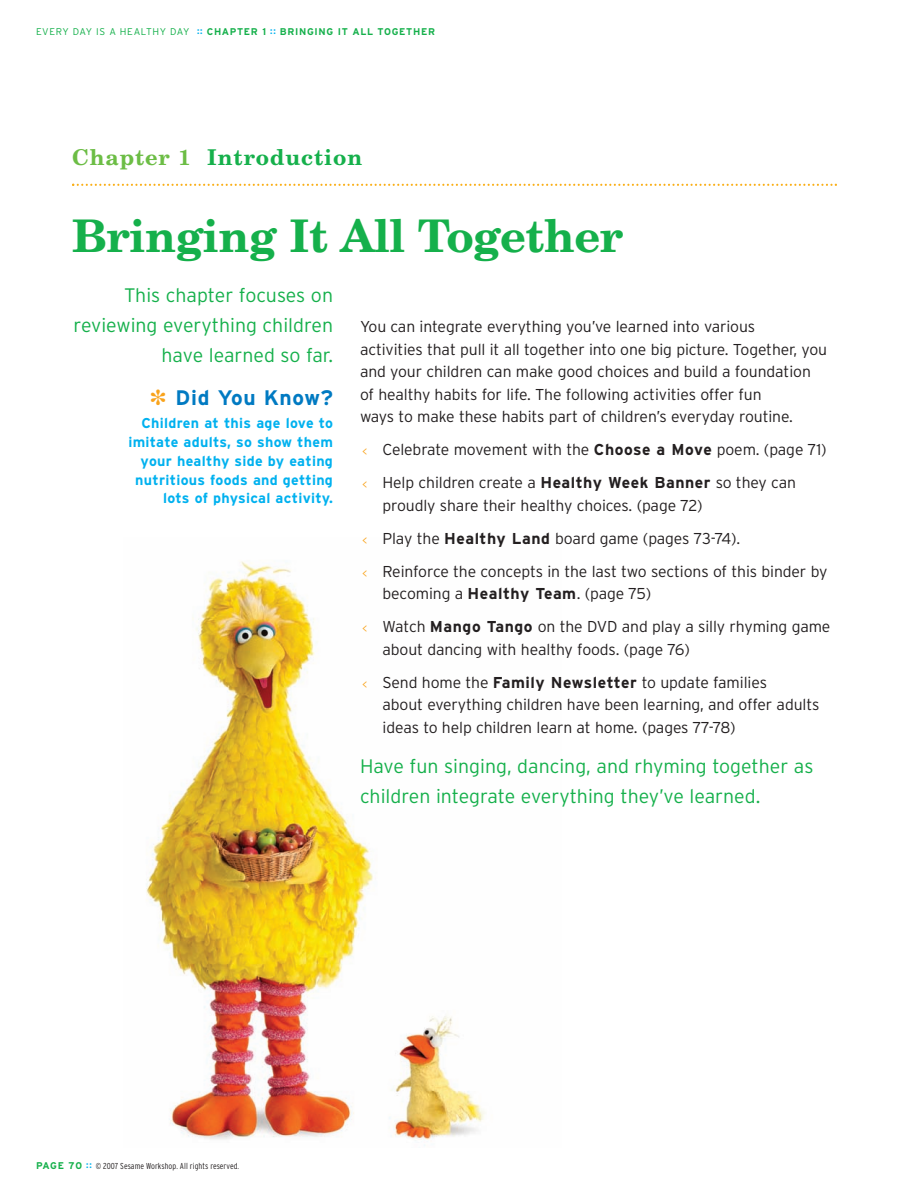
<style>
.page{position:relative;width:918px;height:1188px;background:#fff}
.page>*{position:absolute;margin:0;border:0;box-sizing:border-box;transform-origin:0 0}
.t1{font:700 45px "New Century Schlbk";letter-spacing:-.01em;color:#15b04b}
.t2{font:700 21.75px "New Century Schlbk";letter-spacing:.04em;color:#15b04b}
.t3{font:700 21px "Interstate";letter-spacing:.035em;color:#007ac2}
.t4{font:300 19.5px/30px "Interstate";color:#15b04b;text-align:right}
.t5{font:300 15.75px/22.5px "Interstate";letter-spacing:-.005em;color:#231f20}
.t6{font:700 14.25px/18.8px "Interstate";letter-spacing:.02em;color:#00b1ef;text-align:right}
.t7{font:700 9.75px "Interstate";letter-spacing:.07em;color:#15b04b}
.t8{font:300 condensed 8.7px "Interstate";letter-spacing:.005em;color:#231f20}
.s1{font-weight:300}
.s2{font-size:9px;color:#00b1ef}
.s3{color:#6cbd45}
.s4{font-family:"New Century Schlbk";font-size:36px;color:#f9a31b}
.s5{font-family:"Courier";font-weight:400;font-size:15.3px;color:#f9a31b}
.s6{font-weight:700}
.s7{font-weight:700;font-stretch:normal;font-size:9.75px;color:#15b04b}
.s8{font-weight:700;font-stretch:normal;font-size:9px;color:#00b1ef}
</style>
<div class="page">
<img style="left:146px;top:561px;width:339px;height:585px">
<svg style="left:72px;top:184px;width:765px;height:2px"></svg>
<p class="t7" style="left:36px;top:26px;width:400px"><span class="s1">EVERY DAY IS A HEALTHY DAY</span> <span class="s2">::</span> CHAPTER 1 <span class="s2">::</span> BRINGING IT ALL TOGETHER</p>
<h2 class="t2" style="left:72px;top:149px;width:292px"><span class="s3">Chapter 1</span> Introduction</h2>
<h1 class="t1" style="left:72px;top:220px;width:553px">Bringing It All Together</h1>
<p class="t4" style="left:74px;top:280px;width:261px">This chapter focuses on reviewing everything children have learned so far.</p>
<h3 class="t3" style="left:149px;top:386px;width:185px"><span class="s4">*</span> Did You Know?</h3>
<p class="t6" style="left:128px;top:414px;width:206px">Children at this age love to imitate adults, so show them your healthy side by eating nutritious foods and getting lots of physical activity.</p>
<p class="t5" style="left:360px;top:315px;width:469px">You can integrate everything you’ve learned into various<br>activities that pull it all together into one big picture. Together, you and your children can make good choices and build a foundation of healthy habits for life. The following activities offer fun<br>ways to make these habits part of children’s everyday routine.</p>
<p class="t5" style="left:360px;top:433px;width:468px;line-height:33px"><span class="s5">‹</span> Celebrate movement with the <span class="s6">Choose a Move</span> poem. (page 71) <span class="s5">‹</span> Help children create a <span class="s6">Healthy Week Banner</span> so they can</p>
<p class="t5" style="left:360px;top:489px;width:469px;line-height:33px;text-indent:22px">proudly share their healthy choices. (page 72)<br><span class="s5">‹</span> Play the <span class="s6">Healthy Land</span> board game (pages 73-74).<br><span class="s5">‹</span> Reinforce the concepts in the last two sections of this binder by</p>
<p class="t5" style="left:360px;top:577px;width:472px;line-height:33px;text-indent:22px">becoming a <span class="s6">Healthy Team</span>. (page 75)<br><span class="s5">‹</span> Watch <span class="s6">Mango Tango</span> on the DVD and play a silly rhyming game</p>
<p class="t5" style="left:360px;top:633px;width:409px;line-height:33px;text-indent:22px">about dancing with healthy foods. (page 76)<br><span class="s5">‹</span> Send home the <span class="s6">Family Newsletter</span> to update families</p>
<p class="t5" style="left:383px;top:693px;width:438px">about everything children have been learning, and offer adults ideas to help children learn at home. (pages 77-78)</p>
<p class="t4" style="left:360px;top:751px;width:455px;text-align:left">Have fun singing, dancing, and rhyming together as children integrate everything they’ve learned.</p>
<p class="t8" style="left:36px;top:1161px;width:205px"><span class="s7">PAGE 70</span> <span class="s8">::</span> © 2007 Sesame Workshop. All rights reserved.</p>
</div>
